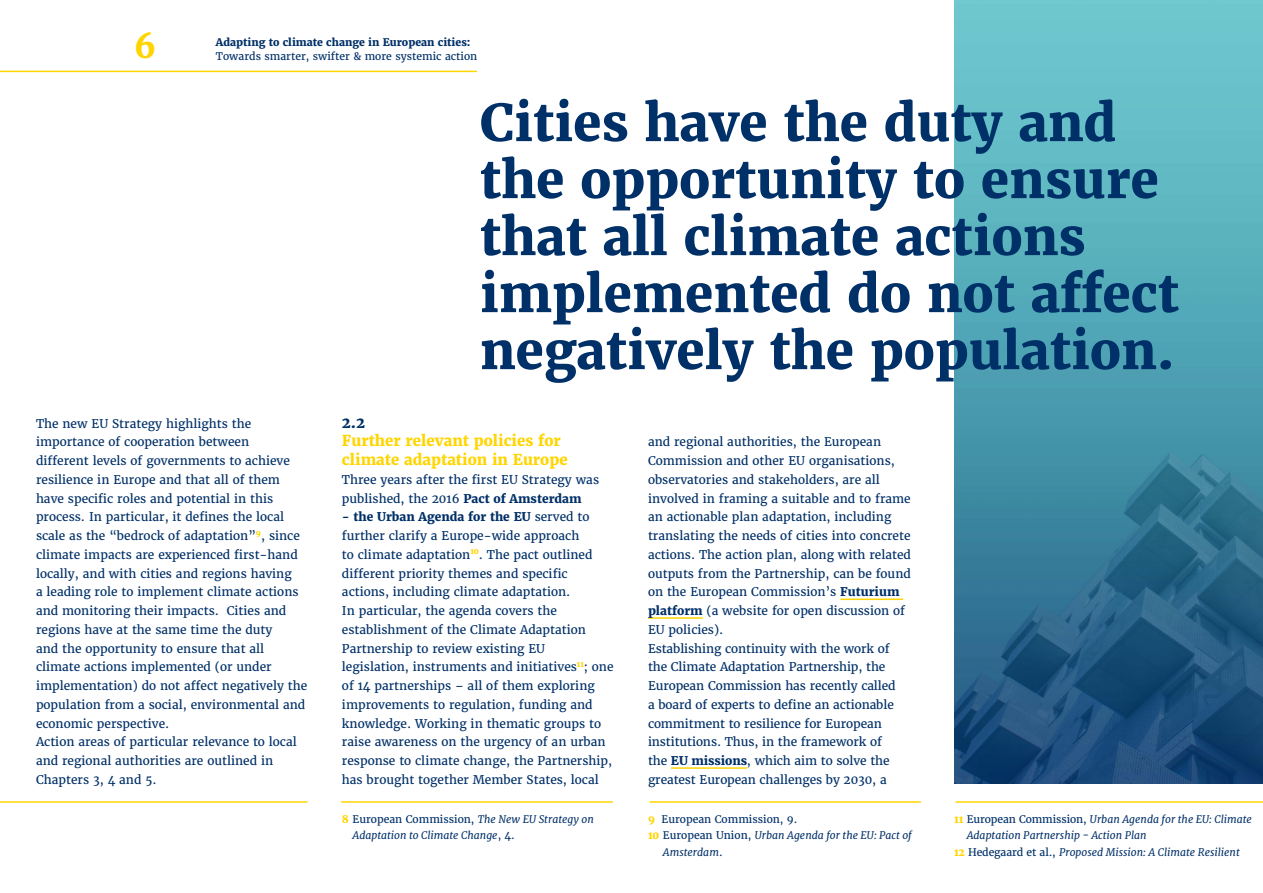
<style>
.page{position:relative;width:1263px;height:893px;background:#fff}
.page>*{position:absolute;margin:0;border:0;box-sizing:border-box;transform-origin:0 0}
.t1{font:800 51px/57px "Merriweather";color:#003068}
.t2{font:800 32.7px "Merriweather";color:#ffd500}
.Sub-header__yellow{font:800 15px/18.8px "Merriweather";color:#ffd500}
.Sub-header__yellow-2{font:800 15px "Merriweather";color:#003068}
.Sub-header__yellow-3{font:12px/18.8px "Merriweather";color:#003068}
.Body_text{font:12px/18.8px "Merriweather";color:#003068}
.t3{font:italic 10.5px/16.5px "Merriweather";color:#003068}
.t4{font:10.5px "Merriweather";color:#003068}
.t5{font:800 10.5px "Merriweather";color:#003068}
.s1{font-weight:800}
.s2{font-weight:800;font-style:normal;color:#ffd500}
.s3{font-style:normal}
.s4{font-weight:800;color:#ffd500}
</style>
<div class="page">
<hr style="left:0;top:71px;width:477px;height:1px;background:#ffd500">
<hr style="left:0;top:801px;width:308px;height:2px;background:#ffd500">
<hr style="left:955px;top:801px;width:308px;height:2px;background:#ffd500">
<hr style="left:649px;top:801px;width:272px;height:2px;background:#ffd500">
<hr style="left:341px;top:801px;width:272px;height:2px;background:#ffd500">
<hr style="left:840px;top:599px;width:63px;height:1px;background:#ffd500">
<hr style="left:648px;top:617px;width:55px;height:2px;background:#ffd500">
<hr style="left:671px;top:767px;width:76px;height:2px;background:#ffd500">
<img style="left:954px;top:0;width:309px;height:784px">
<h2 class="t2" style="left:135px;top:25px;width:23px">6</h2>
<p class="t5" style="left:216px;top:36px;width:256px">Adapting to climate change in European cities:</p>
<p class="t4" style="left:216px;top:49px;width:263px">Towards smarter, swifter &amp; more systemic action</p>
<p class="t1" style="left:480px;top:94px;width:701px">Cities have the duty and the opportunity to ensure that all climate actions implemented do not affect negatively the population.</p>
<p class="Body_text" style="left:36px;top:414px;width:273px">The new EU Strategy highlights the importance of cooperation between<br>different levels of governments to achieve resilience in Europe and that all of them have specific roles and potential in this process. In particular, it defines the local scale as the “bedrock of adaptation”<sup>9</sup>, since climate impacts are experienced first-hand locally, and with cities and regions having<br>a leading role to implement climate actions and monitoring their impacts. Cities and regions have at the same time the duty<br>and the opportunity to ensure that all climate actions implemented (or under implementation) do not affect negatively the population from a social, environmental and economic perspective.</p>
<p class="Body_text" style="left:36px;top:733px;width:262px">Action areas of particular relevance to local and regional authorities are outlined in<br>Chapters 3, 4 and 5.</p>
<p class="Sub-header__yellow-2" style="left:342px;top:412px;width:25px">2.2</p>
<p class="Sub-header__yellow" style="left:342px;top:431px;width:227px">Further relevant policies for climate adaptation in Europe</p>
<p class="Sub-header__yellow-3" style="left:342px;top:470px;width:259px">Three years after the first EU Strategy was published, the 2016 <span class="s1">Pact of Amsterdam</span></p>
<p class="Sub-header__yellow-3" style="left:342px;top:508px;width:273px"><span class="s1">- the Urban Agenda for the EU</span> served to further clarify a Europe-wide approach<br>to climate adaptation<sup>10</sup>. The pact outlined different priority themes and specific actions, including climate adaptation.<br>In particular, the agenda covers the establishment of the Climate Adaptation Partnership to review existing EU legislation, instruments and initiatives<sup>11</sup>; one of 14 partnerships – all of them exploring improvements to regulation, funding and knowledge. Working in thematic groups to raise awareness on the urgency of an urban response to climate change, the Partnership, has brought together Member States, local</p>
<p class="t3" style="left:352px;top:811px;width:243px;text-indent:-10px"><span class="s2">8</span> <span class="s3">European Commission,</span> The New EU Strategy on<br>Adaptation to Climate Change<span class="s3">, 4.</span></p>
<p class="t4" style="left:648px;top:812px;width:151px"><span class="s4">9</span> European Commission, 9.</p>
<p class="Sub-header__yellow-3" style="left:648px;top:433px;width:264px">and regional authorities, the European Commission and other EU organisations, observatories and stakeholders, are all involved in framing a suitable and to frame an actionable plan adaptation, including translating the needs of cities into concrete actions. The action plan, along with related outputs from the Partnership, can be found on the European Commission’s <span class="s1">Futurium platform</span> (a website for open discussion of EU policies).</p>
<p class="Body_text" style="left:648px;top:639px;width:249px">Establishing continuity with the work of the Climate Adaptation Partnership, the European Commission has recently called a board of experts to define an actionable commitment to resilience for European institutions. Thus, in the framework of the <span class="s1">EU missions</span>, which aim to solve the greatest European challenges by 2030, a</p>
<p class="t3" style="left:663px;top:827px;width:251px;text-indent:-15px"><span class="s2">10</span> <span class="s3">European Union,</span> Urban Agenda for the EU: Pact of<br>Amsterdam<span class="s3">.</span></p>
<p class="t3" style="left:967px;top:811px;width:287px;text-indent:-13px"><span class="s2">11</span> <span class="s3">European Commission,</span> Urban Agenda for the EU: Climate<br>Adaptation Partnership - Action Plan</p>
<p class="t3" style="left:954px;top:844px;width:287px"><span class="s2">12</span> <span class="s3">Hedegaard et al.,</span> Proposed Mission: A Climate Resilient</p>
</div>
